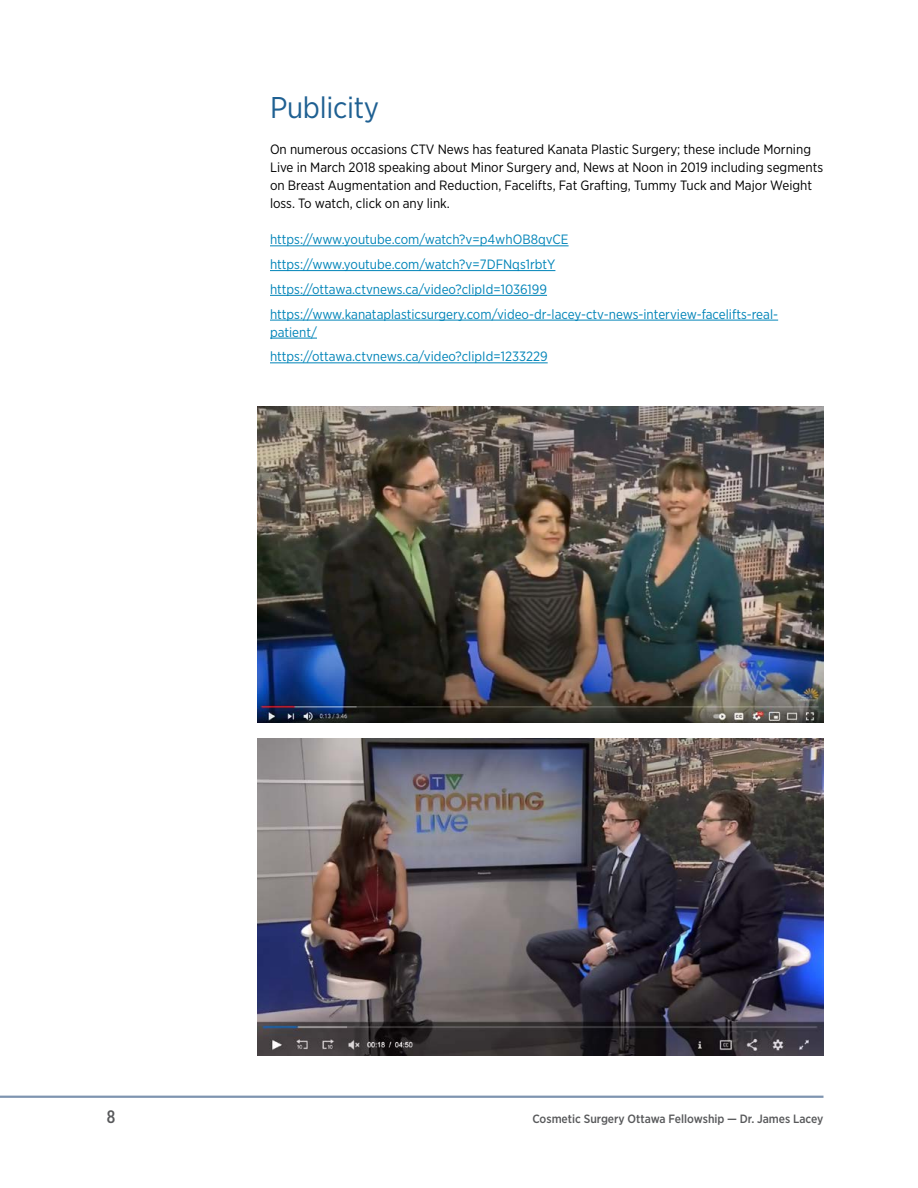
<style>
.page{position:relative;width:918px;height:1188px;background:#fff}
.page>*{position:absolute;margin:0;border:0;box-sizing:border-box;transform-origin:0 0}
.t1{font:30px "Gotham Narrow";letter-spacing:-.01em;color:#1f6092}
.t2{font:500 18px "Gotham X Narrow";color:#58595b}
.t3{font:13.5px/24.8px "Gotham Narrow";color:#0084b8}
.t4{font:13.5px/18px "Gotham Narrow";color:#000}
.t5{font:500 12px "Gotham Narrow";color:#58595b}
</style>
<div class="page">
<hr style="left:0;top:1096px;width:824px;height:2px;background:#7e94b0">
<hr style="left:270px;top:246px;width:299px;height:1px;background:#0084b8">
<hr style="left:270px;top:270px;width:285px;height:1px;background:#0084b8">
<hr style="left:270px;top:295px;width:277px;height:1px;background:#0084b8">
<hr style="left:270px;top:320px;width:508px;height:1px;background:#0084b8">
<hr style="left:270px;top:338px;width:47px;height:1px;background:#0084b8">
<hr style="left:270px;top:363px;width:278px;height:1px;background:#0084b8">
<img style="left:258px;top:406px;width:566px;height:317px">
<img style="left:258px;top:739px;width:566px;height:316px">
<h1 class="t1" style="left:270px;top:89px;width:111px">Publicity</h1>
<p class="t4" style="left:270px;top:140px;width:555px">On numerous occasions CTV News has featured Kanata Plastic Surgery; these include Morning Live in March 2018 speaking about Minor Surgery and, News at Noon in 2019 including segments on Breast Augmentation and Reduction, Facelifts, Fat Grafting, Tummy Tuck and Major Weight loss. To watch, click on any link.</p>
<p class="t3" style="left:270px;top:227px;width:510px">https://www.youtube.com/watch?v=p4whOB8qvCE https://www.youtube.com/watch?v=7DFNqs1rbtY https://ottawa.ctvnews.ca/video?clipId=1036199 https://www.kanataplasticsurgery.com/video-dr-lacey-ctv-news-interview-facelifts-real-</p>
<p class="t3" style="left:270px;top:319px;width:279px">patient/ https://ottawa.ctvnews.ca/video?clipId=1233229</p>
<h2 class="t2" style="left:107px;top:1106px;width:10px">8</h2>
<p class="t5" style="left:532px;top:1111px;width:293px">Cosmetic Surgery Ottawa Fellowship — Dr. James Lacey</p>
</div>
